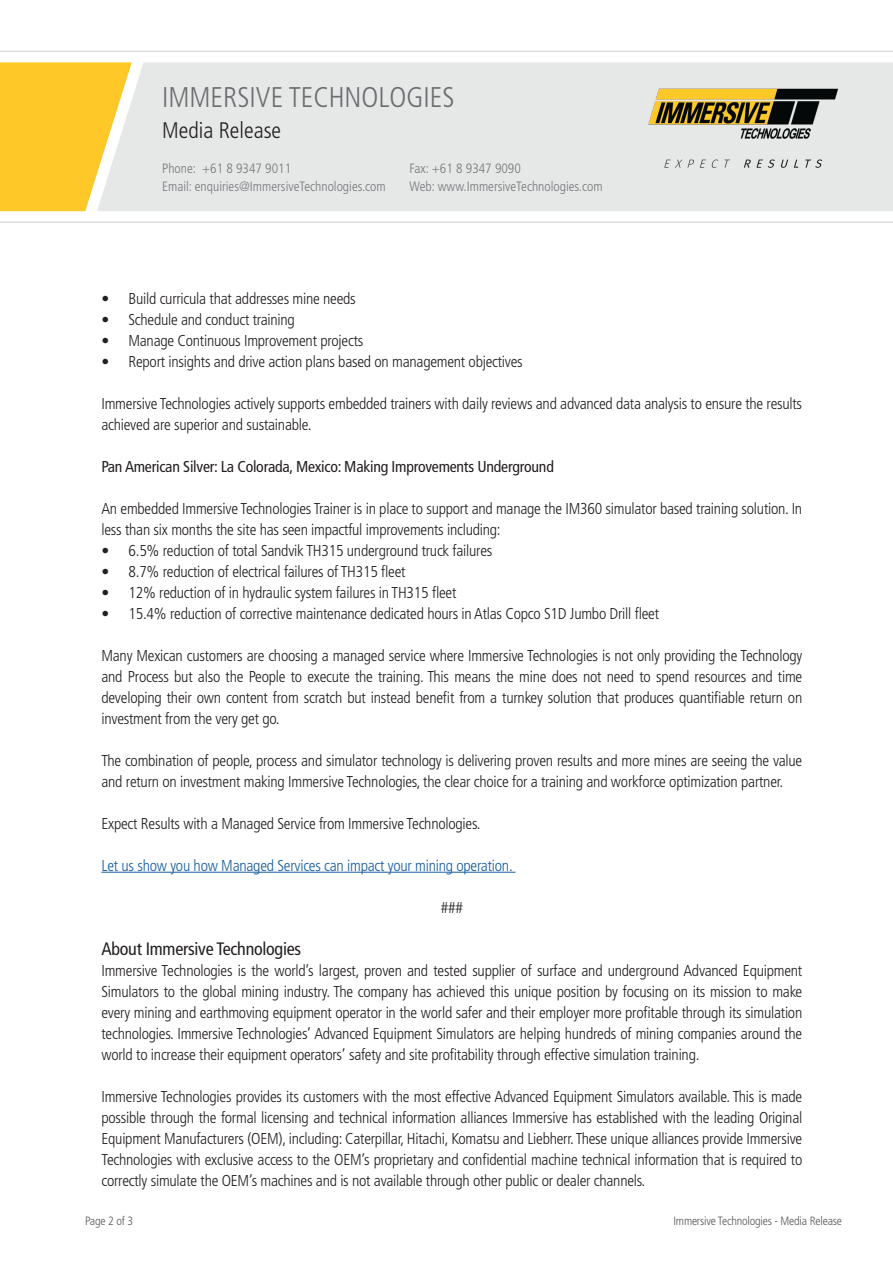
<style>
.page{position:relative;width:893px;height:1263px;background:#fff}
.page>*{position:absolute;margin:0;border:0;box-sizing:border-box;transform-origin:0 0}
.t1{font:300 condensed 28.5px "Frutiger LT Std";color:#6c6d70}
.t2{font:300 condensed 22.5px "Frutiger LT Std";color:#231f20}
.Heading{font:condensed 18px "Frutiger LT Std";letter-spacing:-.015em;color:#231f20}
.Paragraph_1{font:300 condensed 15.75px/21px "Frutiger LT Std";letter-spacing:-.015em;color:#231f20}
.Paragraph_1-2{font:condensed 15.75px "Frutiger LT Std";letter-spacing:-.015em;color:#231f20}
.Paragraph_1-3{font:300 condensed 15.75px "Frutiger LT Std";letter-spacing:-.015em;color:#175d9e}
.t3{font:300 condensed 13.5px "Frutiger LT Std";color:#76787b}
.t4{font:300 condensed 12px "Frutiger LT Std";letter-spacing:-.015em;color:#57585a}
</style>
<div class="page">
<div style="left:0;top:62px;width:97px;height:149px;background:#fec829"></div>
<div style="left:97px;top:62px;width:796px;height:149px;background:#e5e8e7"></div>
<hr style="left:0;top:51px;width:893px;height:1px;background:#dcdddf">
<hr style="left:0;top:221px;width:893px;height:2px;background:#dcdddf">
<img style="left:643px;top:86px;width:197px;height:86px">
<hr style="left:101px;top:872px;width:414px;height:1px;background:#175d9e">
<h1 class="t1" style="left:162px;top:81px;width:294px">IMMERSIVE TECHNOLOGIES</h1>
<h2 class="t2" style="left:162px;top:118px;width:121px">Media Release</h2>
<p class="t3" style="left:162px;top:161px;width:131px">Phone: +61 8 9347 9011</p>
<p class="t3" style="left:410px;top:161px;width:113px">Fax: +61 8 9347 9090</p>
<p class="t3" style="left:162px;top:179px;width:225px">Email: enquiries@ImmersiveTechnologies.com</p>
<p class="t3" style="left:410px;top:179px;width:194px">Web: www.ImmersiveTechnologies.com</p>
<p class="t3" style="left:285px;top:161px;width:8px">6</p>
<p class="Paragraph_1" style="left:101px;top:288px;width:256px">• Build curricula that addresses mine needs</p>
<p class="Paragraph_1" style="left:101px;top:309px;width:195px">• Schedule and conduct training</p>
<p class="Paragraph_1" style="left:101px;top:330px;width:263px">• Manage Continuous Improvement projects</p>
<p class="Paragraph_1" style="left:101px;top:351px;width:423px">• Report insights and drive action plans based on management objectives</p>
<p class="Paragraph_1" style="left:101px;top:393px;width:702px">Immersive Technologies actively supports embedded trainers with daily reviews and advanced data analysis to ensure the results achieved are superior and sustainable.</p>
<p class="Paragraph_1-2" style="left:101px;top:457px;width:454px">Pan American Silver: La Colorada, Mexico: Making Improvements Underground</p>
<p class="Paragraph_1" style="left:101px;top:498px;width:702px">An embedded Immersive Technologies Trainer is in place to support and manage the IM360 simulator based training solution. In less than six months the site has seen impactful improvements including:</p>
<p class="Paragraph_1" style="left:101px;top:540px;width:392px">• 6.5% reduction of total Sandvik TH315 underground truck failures</p>
<p class="Paragraph_1" style="left:101px;top:561px;width:306px">• 8.7% reduction of electrical failures of TH315 fleet</p>
<p class="Paragraph_1" style="left:101px;top:582px;width:357px">• 12% reduction of in hydraulic system failures in TH315 fleet</p>
<p class="Paragraph_1" style="left:101px;top:603px;width:559px">• 15.4% reduction of corrective maintenance dedicated hours in Atlas Copco S1D Jumbo Drill fleet</p>
<p class="Paragraph_1" style="left:101px;top:645px;width:702px;text-align:justify">Many Mexican customers are choosing a managed service where Immersive Technologies is not only providing the Technology and Process but also the People to execute the training. This means the mine does not need to spend resources and time developing their own content from scratch but instead benefit from a turnkey solution that produces quantifiable return on investment from the very get go.</p>
<p class="Paragraph_1" style="left:101px;top:750px;width:702px">The combination of people, process and simulator technology is delivering proven results and more mines are seeing the value and return on investment making Immersive Technologies, the clear choice for a training and workforce optimization partner.</p>
<p class="Paragraph_1" style="left:101px;top:813px;width:381px">Expect Results with a Managed Service from Immersive Technologies.</p>
<p class="Paragraph_1-3" style="left:101px;top:856px;width:413px">Let us show you how Managed Services can impact your mining operation.</p>
<p class="Paragraph_1" style="left:441px;top:897px;width:24px">###</p>
<p class="Heading" style="left:101px;top:938px;width:201px">About Immersive Technologies</p>
<p class="Paragraph_1" style="left:101px;top:960px;width:702px;text-align:justify">Immersive Technologies is the world’s largest, proven and tested supplier of surface and underground Advanced Equipment Simulators to the global mining industry. The company has achieved this unique position by focusing on its mission to make every mining and earthmoving equipment operator in the world safer and their employer more profitable through its simulation technologies. Immersive Technologies’ Advanced Equipment Simulators are helping hundreds of mining companies around the world to increase their equipment operators’ safety and site profitability through effective simulation training.</p>
<p class="Paragraph_1" style="left:101px;top:1086px;width:702px;text-align:justify">Immersive Technologies provides its customers with the most effective Advanced Equipment Simulators available. This is made possible through the formal licensing and technical information alliances Immersive has established with the leading Original Equipment Manufacturers (OEM), including: Caterpillar, Hitachi, Komatsu and Liebherr. These unique alliances provide Immersive Technologies with exclusive access to the OEM’s proprietary and confidential machine technical information that is required to correctly simulate the OEM’s machines and is not available through other public or dealer channels.</p>
<p class="t4" style="left:85px;top:1214px;width:50px">Page 2 of 3</p>
<p class="t4" style="left:673px;top:1214px;width:170px">Immersive Technologies - Media Release</p>
</div>
